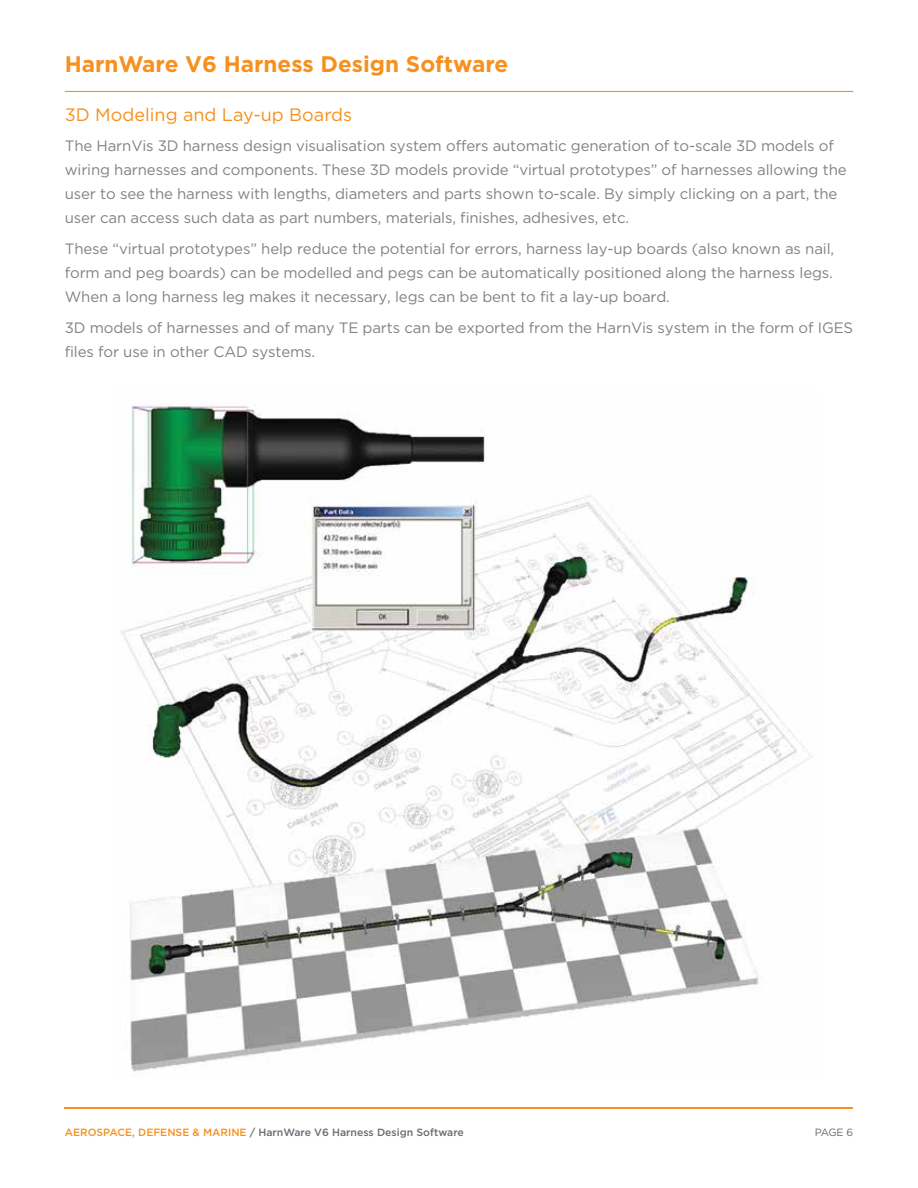
<style>
.page{position:relative;width:918px;height:1188px;background:#fff}
.page>*{position:absolute;margin:0;border:0;box-sizing:border-box;transform-origin:0 0}
.t1{font:700 22.5px "Gotham";color:#f7901e}
.t2{font:18px "Gotham";color:#f7901e}
.t3{font:15px/24px "Gotham";letter-spacing:-.01em;color:#808285}
.t4{font:500 10.5px "Gotham";color:#696b73}
.t5{font:10.5px "Gotham";color:#696b73}
.s1{color:#f7901e}
</style>
<div class="page">
<hr style="left:65px;top:1107px;width:788px;height:1px;background:#f7901e">
<img style="left:121px;top:404px;width:692px;height:668px">
<hr style="left:65px;top:91px;width:788px;height:1px;background:#f7901e">
<h1 class="t1" style="left:65px;top:49px;width:445px">HarnWare V6 Harness Design Software</h1>
<p class="t2" style="left:65px;top:103px;width:289px">3D Modeling and Lay-up Boards</p>
<p class="t3" style="left:65px;top:134px;width:783px">The HarnVis 3D harness design visualisation system offers automatic generation of to-scale 3D models of wiring harnesses and components. These 3D models provide “virtual prototypes” of harnesses allowing the user to see the harness with lengths, diameters and parts shown to-scale. By simply clicking on a part, the user can access such data as part numbers, materials, finishes, adhesives, etc.</p>
<p class="t3" style="left:65px;top:236px;width:771px;text-align:justify">These “virtual prototypes” help reduce the potential for errors, harness lay-up boards (also known as nail, form and peg boards) can be modelled and pegs can be automatically positioned along the harness legs.<br>When a long harness leg makes it necessary, legs can be bent to fit a lay-up board.</p>
<p class="t3" style="left:65px;top:315px;width:790px">3D models of harnesses and of many TE parts can be exported from the HarnVis system in the form of IGES files for use in other CAD systems.</p>
<p class="t4" style="left:65px;top:1125px;width:401px"><span class="s1">AEROSPACE, DEFENSE &amp; MARINE</span> / HarnWare V6 Harness Design Software</p>
<p class="t5" style="left:815px;top:1125px;width:40px">PAGE 6</p>
</div>
